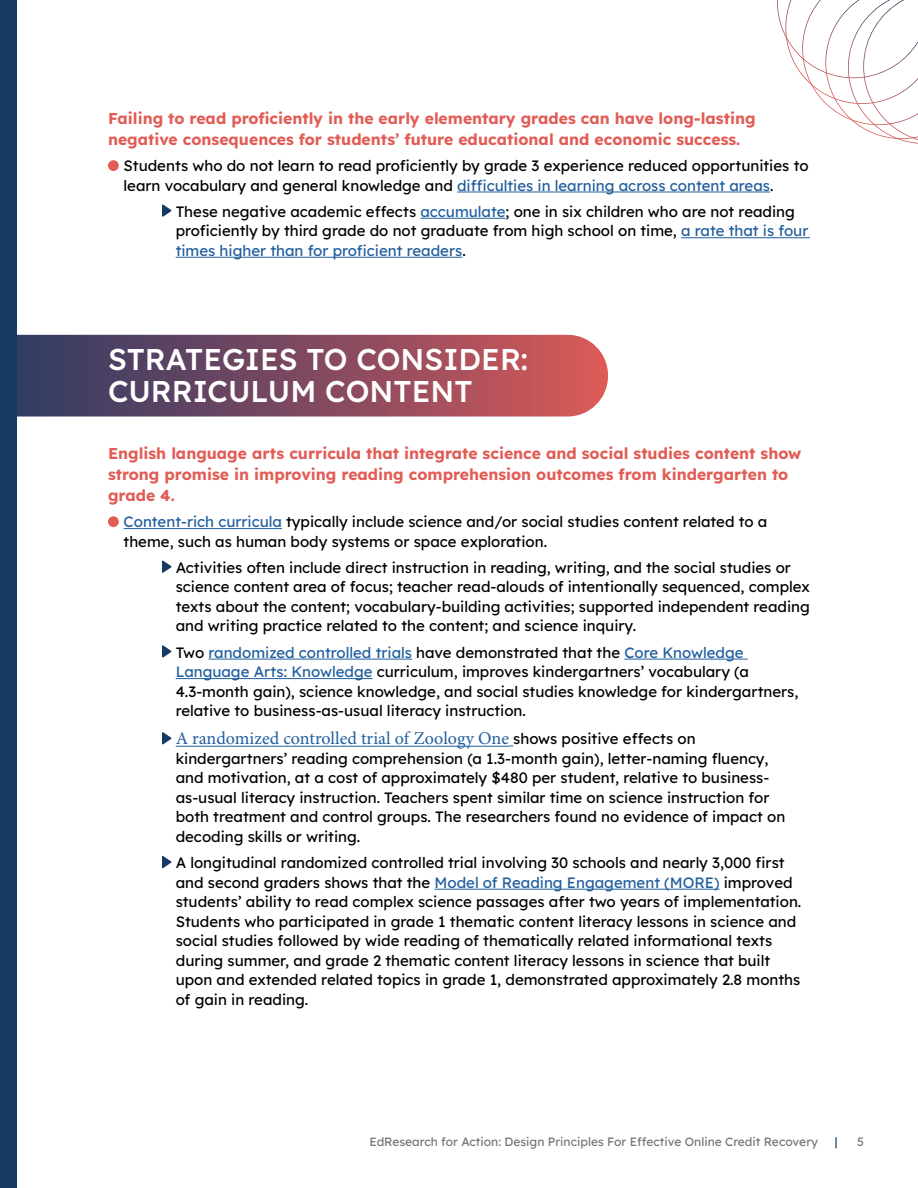
<style>
.page{position:relative;width:918px;height:1188px;background:#fff}
.page>*{position:absolute;margin:0;border:0;box-sizing:border-box;transform-origin:0 0}
.t1{font:500 30px/32.4px "Lexend";color:#fff}
.t2{font:18px "Minion Pro";color:#215e9e}
.t3{font:700 15.75px/21px "Lexend";color:#e25c56}
.t4{font:15px/19.5px "Lexend";color:#000}
.t5{font:12px "Lexend";color:#767576}
.t6{font:12px "Lexend";color:#173a64}
.s1{color:#215e9e}
.s2{font-family:"Lexend";font-size:15px;color:#000}
</style>
<div class="page">
<hr style="left:457px;top:192px;width:313px;height:1px;background:#215e9e">
<hr style="left:420px;top:218px;width:86px;height:1px;background:#215e9e">
<hr style="left:681px;top:237px;width:129px;height:1px;background:#215e9e">
<hr style="left:176px;top:257px;width:286px;height:1px;background:#215e9e">
<hr style="left:124px;top:528px;width:158px;height:1px;background:#215e9e">
<hr style="left:208px;top:659px;width:204px;height:1px;background:#215e9e">
<hr style="left:624px;top:659px;width:124px;height:1px;background:#215e9e">
<hr style="left:176px;top:678px;width:197px;height:1px;background:#215e9e">
<hr style="left:176px;top:746px;width:333px;height:1px;background:#215e9e">
<hr style="left:435px;top:889px;width:285px;height:1px;background:#215e9e">
<div style="left:108px;top:160px;width:11px;height:11px;background:#e25c56;border-radius:50%"></div>
<svg style="left:162px;top:204px;width:10px;height:13px"></svg>
<div style="left:108px;top:516px;width:11px;height:11px;background:#e25c56;border-radius:50%"></div>
<svg style="left:162px;top:560px;width:10px;height:13px"></svg>
<svg style="left:162px;top:645px;width:10px;height:13px"></svg>
<svg style="left:162px;top:732px;width:10px;height:13px"></svg>
<svg style="left:162px;top:856px;width:10px;height:13px"></svg>
<svg style="left:16px;top:335px;width:592px;height:82px;background:#834c61"></svg>
<svg style="left:777px;top:0;width:141px;height:144px"></svg>
<div style="left:0;top:0;width:16px;height:1188px;background:#173a64"></div>
<p class="t3" style="left:108px;top:107px;width:649px">Failing to read proficiently in the early elementary grades can have long-lasting negative consequences for students’ future educational and economic success.</p>
<p class="t4" style="left:124px;top:155px;width:686px">Students who do not learn to read proficiently by grade 3 experience reduced opportunities to learn vocabulary and general knowledge and <span class="s1">difficulties in learning across content areas</span>.</p>
<p class="t4" style="left:176px;top:201px;width:634px">These negative academic effects <span class="s1">accumulate</span>; one in six children who are not reading proficiently by third grade do not graduate from high school on time, <span class="s1">a rate that is four times higher than for proficient readers</span>.</p>
<h1 class="t1" style="left:108px;top:341px;width:422px">STRATEGIES TO CONSIDER:<br>CURRICULUM CONTENT</h1>
<p class="t3" style="left:108px;top:442px;width:695px">English language arts curricula that integrate science and social studies content show strong promise in improving reading comprehension outcomes from kindergarten to grade 4.</p>
<p class="t4" style="left:124px;top:511px;width:645px"><span class="s1">Content-rich curricula</span> typically include science and/or social studies content related to a theme, such as human body systems or space exploration.</p>
<p class="t4" style="left:176px;top:557px;width:636px">Activities often include direct instruction in reading, writing, and the social studies or science content area of focus; teacher read-alouds of intentionally sequenced, complex texts about the content; vocabulary-building activities; supported independent reading and writing practice related to the content; and science inquiry.</p>
<p class="t4" style="left:176px;top:642px;width:624px">Two <span class="s1">randomized controlled trials</span> have demonstrated that the <span class="s1">Core Knowledge Language Arts: Knowledge</span> curriculum, improves kindergartners’ vocabulary (a 4.3-month gain), science knowledge, and social studies knowledge for kindergartners, relative to business-as-usual literacy instruction.</p>
<p class="t2" style="left:176px;top:728px;width:521px">A randomized controlled trial of Zoology One <span class="s2">shows positive effects on</span></p>
<p class="t4" style="left:176px;top:748px;width:611px">kindergartners’ reading comprehension (a 1.3-month gain), letter-naming fluency, and motivation, at a cost of approximately $480 per student, relative to business&shy;as-usual literacy instruction. Teachers spent similar time on science instruction for both treatment and control groups. The researchers found no evidence of impact on decoding skills or writing.</p>
<p class="t4" style="left:176px;top:852px;width:627px">A longitudinal randomized controlled trial involving 30 schools and nearly 3,000 first and second graders shows that the <span class="s1">Model of Reading Engagement (MORE)</span> improved students’ ability to read complex science passages after two years of implementation.<br>Students who participated in grade 1 thematic content literacy lessons in science and social studies followed by wide reading of thematically related informational texts during summer, and grade 2 thematic content literacy lessons in science that built upon and extended related topics in grade 1, demonstrated approximately 2.8 months of gain in reading.</p>
<p class="t5" style="left:369px;top:1133px;width:450px">EdResearch for Action: Design Principles For Effective Online Credit Recovery</p>
<p class="t6" style="left:835px;top:1133px;width:4px">|</p>
<p class="t5" style="left:857px;top:1133px;width:8px">5</p>
</div>
